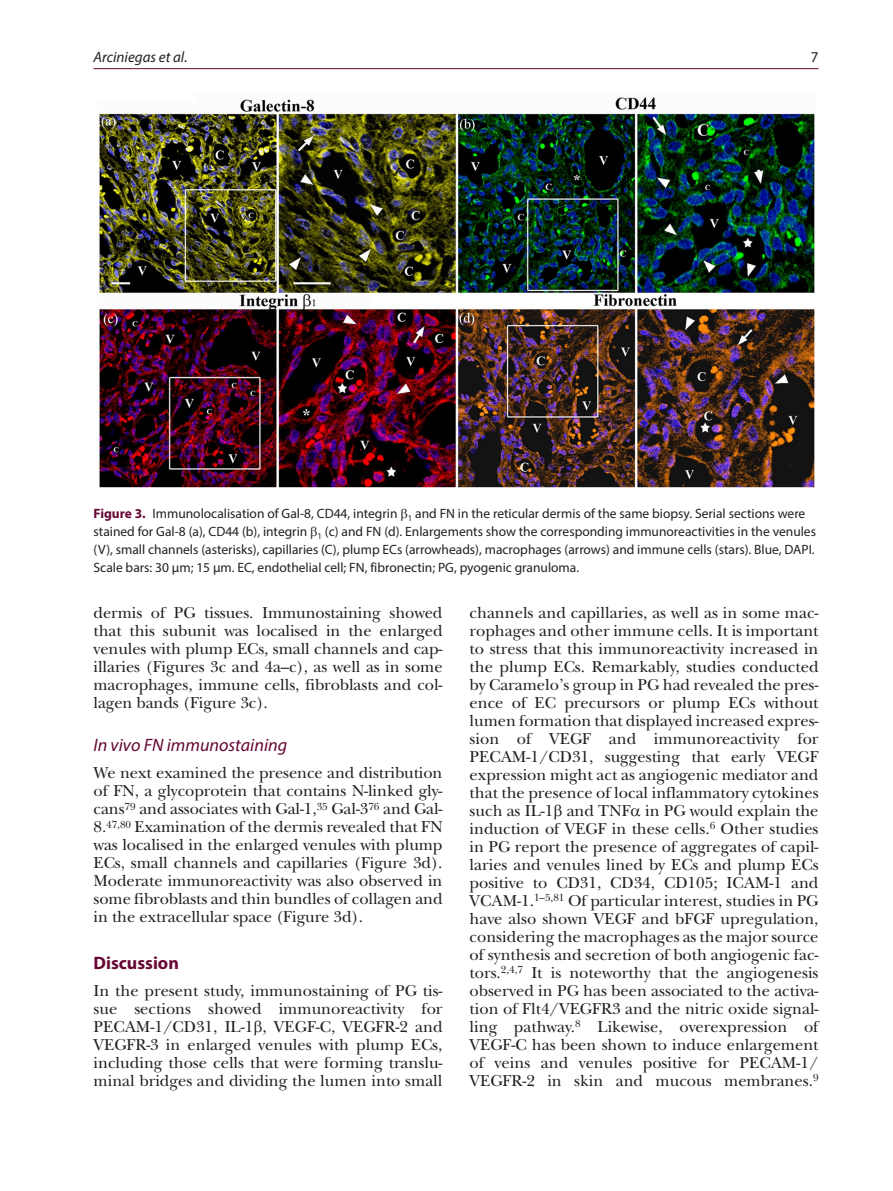
<style>
.page{position:relative;width:893px;height:1191px;background:#fff}
.page>*{position:absolute;margin:0;border:0;box-sizing:border-box;transform-origin:0 0}
.t1{font:italic 18px "Myriad Pro";color:#650733}
.t2{font:700 18px "Myriad Pro";color:#650733}
.t3{font:16.5px/18px "New Baskerville Std";color:#231f20;text-align:justify}
.t4{font:italic 15px "Myriad Pro";color:#231f20}
.t5{font:15px "Myriad Pro";color:#231f20}
.t6{font:13.5px/18px "Myriad Pro";color:#231f20}
.s1{font-weight:700;color:#650733}
</style>
<div class="page">
<hr style="left:94px;top:68px;width:725px;height:1px;background:#650733">
<img style="left:96px;top:97px;width:720px;height:391px">
<p class="t4" style="left:94px;top:48px;width:95px">Arciniegas et al.</p>
<p class="t5" style="left:811px;top:48px;width:9px">7</p>
<p class="t6" style="left:94px;top:504px;width:724px"><span class="s1">Figure 3.</span> Immunolocalisation of Gal-8, CD44, integrin <sub>1</sub> and FN in the reticular dermis of the same biopsy. Serial sections were stained for Gal-8 (a), CD44 (b), integrin <sub>1</sub> (c) and FN (d). Enlargements show the corresponding immunoreactivities in the venules (V), small channels (asterisks), capillaries (C), plump ECs (arrowheads), macrophages (arrows) and immune cells (stars). Blue, DAPI.<br>Scale bars: 30 µm; 15 µm. EC, endothelial cell; FN, fibronectin; PG, pyogenic granuloma.</p>
<p class="t3" style="left:94px;top:603px;width:351px">dermis of PG tissues. Immunostaining showed that this subunit was localised in the enlarged venules with plump ECs, small channels and cap&shy;illaries (Figures 3c and 4a–c), as well as in some macrophages, immune cells, fibroblasts and col&shy;lagen bands (Figure 3c).</p>
<p class="t1" style="left:94px;top:734px;width:195px">In vivo FN immunostaining</p>
<p class="t3" style="left:94px;top:764px;width:351px">We next examined the presence and distribution of FN, a glycoprotein that contains N-linked gly&shy;cans<sup>79</sup> and associates with Gal-1,<sup>35</sup> Gal-3<sup>76</sup> and Gal-8.<sup>47,80</sup> Examination of the dermis revealed that FN was localised in the enlarged venules with plump ECs, small channels and capillaries (Figure 3d).<br>Moderate immunoreactivity was also observed in some fibroblasts and thin bundles of collagen and in the extracellular space (Figure 3d).</p>
<p class="t2" style="left:94px;top:951px;width:87px">Discussion</p>
<p class="t3" style="left:94px;top:981px;width:351px">In the present study, immunostaining of PG tis&shy;sue sections showed immunoreactivity for PECAM-1/CD31, IL-1 , VEGF-C, VEGFR-2 and VEGFR-3 in enlarged venules with plump ECs, including those cells that were forming translu&shy;minal bridges and dividing the lumen into small</p>
<p class="t3" style="left:470px;top:603px;width:351px">channels and capillaries, as well as in some mac&shy;rophages and other immune cells. It is important to stress that this immunoreactivity increased in the plump ECs. Remarkably, studies conducted by Caramelo’s group in PG had revealed the pres&shy;ence of EC precursors or plump ECs without lumen formation that displayed increased expres&shy;sion of VEGF and immunoreactivity for PECAM-1/CD31, suggesting that early VEGF expression might act as angiogenic mediator and that the presence of local inflammatory cytokines such as IL-1 and TNF in PG would explain the induction of VEGF in these cells.<sup>6</sup> Other studies in PG report the presence of aggregates of capil&shy;laries and venules lined by ECs and plump ECs positive to CD31, CD34, CD105; ICAM-1 and VCAM-1.<sup>1–5,81</sup> Of particular interest, studies in PG have also shown VEGF and bFGF upregulation, considering the macrophages as the major source of synthesis and secretion of both angiogenic fac&shy;tors.<sup>2,4,7</sup> It is noteworthy that the angiogenesis observed in PG has been associated to the activa&shy;tion of Flt4/VEGFR3 and the nitric oxide signal&shy;ling pathway.<sup>8</sup> Likewise, overexpression of VEGF-C has been shown to induce enlargement of veins and venules positive for PECAM-1/ VEGFR-2 in skin and mucous membranes.<sup>9</sup></p>
</div>
